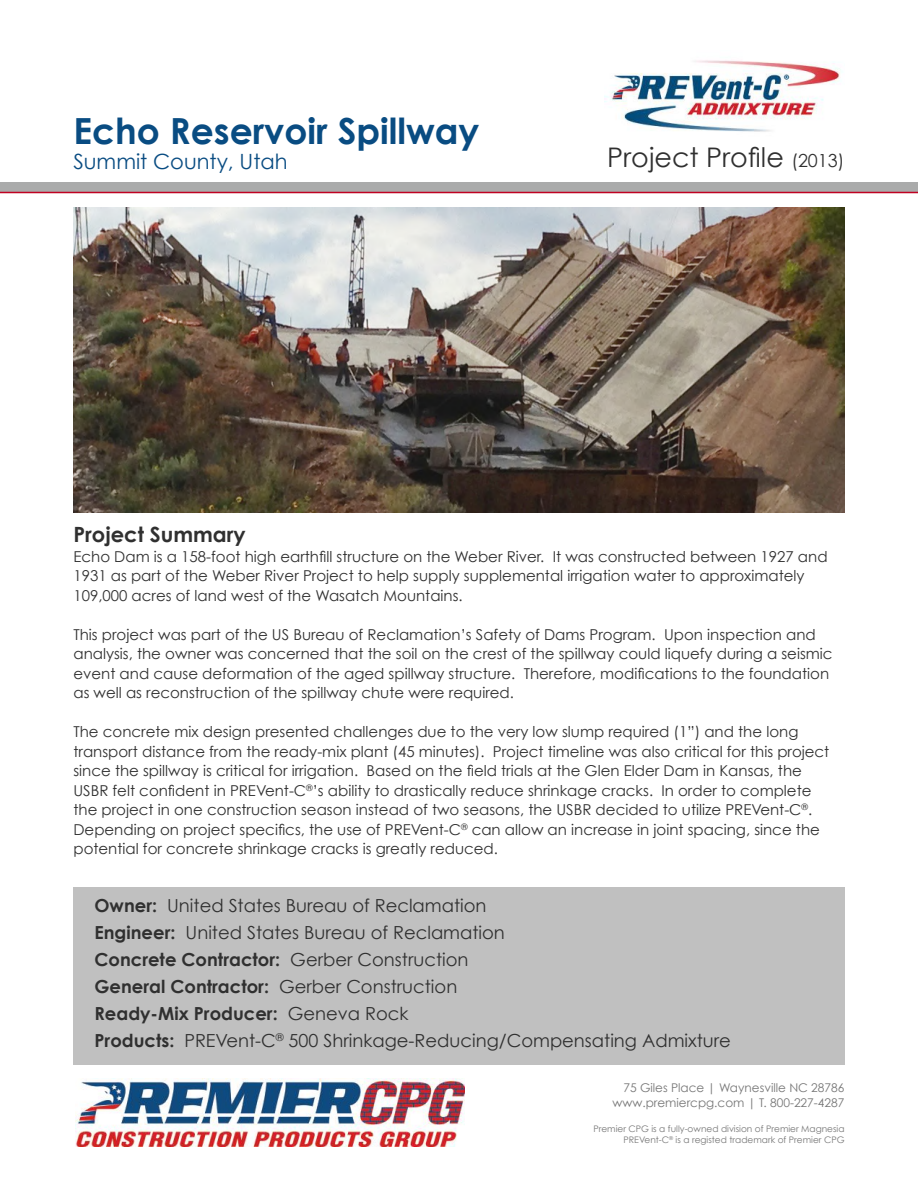
<style>
.page{position:relative;width:918px;height:1188px;background:#fff}
.page>*{position:absolute;margin:0;border:0;box-sizing:border-box;transform-origin:0 0}
.t1{font:700 36px "Century Gothic";color:#094c82}
.t2{font:27px "Century Gothic";color:#303030}
.t3{font:21px "Century Gothic";color:#094c82}
.t4{font:700 21px "Century Gothic";color:#303030}
.t5{font:18px/27px "Century Gothic";color:#303030}
.t6{font:15px/19.5px "Century Gothic";color:#303030}
.t7{font:12px/14.4px "Century Gothic";color:#767676;text-align:right}
.t8{font:9px/10.8px "Century Gothic";color:#767676;text-align:right}
.s1{font-size:18px}
.s2{font-weight:700}
</style>
<div class="page">
<div style="left:0;top:182px;width:918px;height:11px;background:#aaabab"></div>
<img style="left:73px;top:207px;width:772px;height:305px">
<img style="left:75px;top:1079px;width:389px;height:67px">
<div style="left:73px;top:888px;width:772px;height:177px;background:#c0c0c0"></div>
<hr style="left:0;top:192px;width:918px;height:1px;background:#c00122">
<img style="left:604px;top:60px;width:237px;height:72px">
<h1 class="t1" style="left:73px;top:108px;width:408px">Echo Reservoir Spillway</h1>
<h3 class="t3" style="left:73px;top:148px;width:216px">Summit County, Utah</h3>
<h2 class="t2" style="left:607px;top:141px;width:239px">Project Profile <span class="s1">(2013)</span></h2>
<h3 class="t4" style="left:73px;top:521px;width:174px">Project Summary</h3>
<p class="t6" style="left:73px;top:546px;width:756px">Echo Dam is a 158-foot high earthfill structure on the Weber River. It was constructed between 1927 and<br>1931 as part of the Weber River Project to help supply supplemental irrigation water to approximately<br>109,000 acres of land west of the Wasatch Mountains.</p>
<p class="t6" style="left:73px;top:624px;width:761px">This project was part of the US Bureau of Reclamation’s Safety of Dams Program. Upon inspection and analysis, the owner was concerned that the soil on the crest of the spillway could liquefy during a seismic event and cause deformation of the aged spillway structure. Therefore, modifications to the foundation as well as reconstruction of the spillway chute were required.</p>
<p class="t6" style="left:73px;top:722px;width:757px">The concrete mix design presented challenges due to the very low slump required (1”) and the long transport distance from the ready-mix plant (45 minutes). Project timeline was also critical for this project since the spillway is critical for irrigation. Based on the field trials at the Glen Elder Dam in Kansas, the USBR felt confident in PREVent-C<sup>®</sup>’s ability to drastically reduce shrinkage cracks. In order to complete the project in one construction season instead of two seasons, the USBR decided to utilize PREVent-C<sup>®</sup>.<br>Depending on project specifics, the use of PREVent-C<sup>®</sup> can allow an increase in joint spacing, since the potential for concrete shrinkage cracks is greatly reduced.</p>
<p class="t5" style="left:94px;top:892px;width:638px"><span class="s2">Owner:</span> United States Bureau of Reclamation<br><span class="s2">Engineer:</span> United States Bureau of Reclamation<br><span class="s2">Concrete Contractor:</span> Gerber Construction<br><span class="s2">General Contractor:</span> Gerber Construction<br><span class="s2">Ready-Mix Producer:</span> Geneva Rock<br><span class="s2">Products:</span> PREVent-C<sup>®</sup> 500 Shrinkage-Reducing/Compensating Admixture</p>
<p class="t7" style="left:612px;top:1080px;width:234px">75 Giles Place | Waynesville NC 28786 www.premiercpg.com | T. 800-227-4287</p>
<p class="t8" style="left:593px;top:1123px;width:253px">Premier CPG is a fully-owned division of Premier Magnesia<br>PREVent-C<sup>®</sup> is a registed trademark of Premier CPG</p>
</div>
